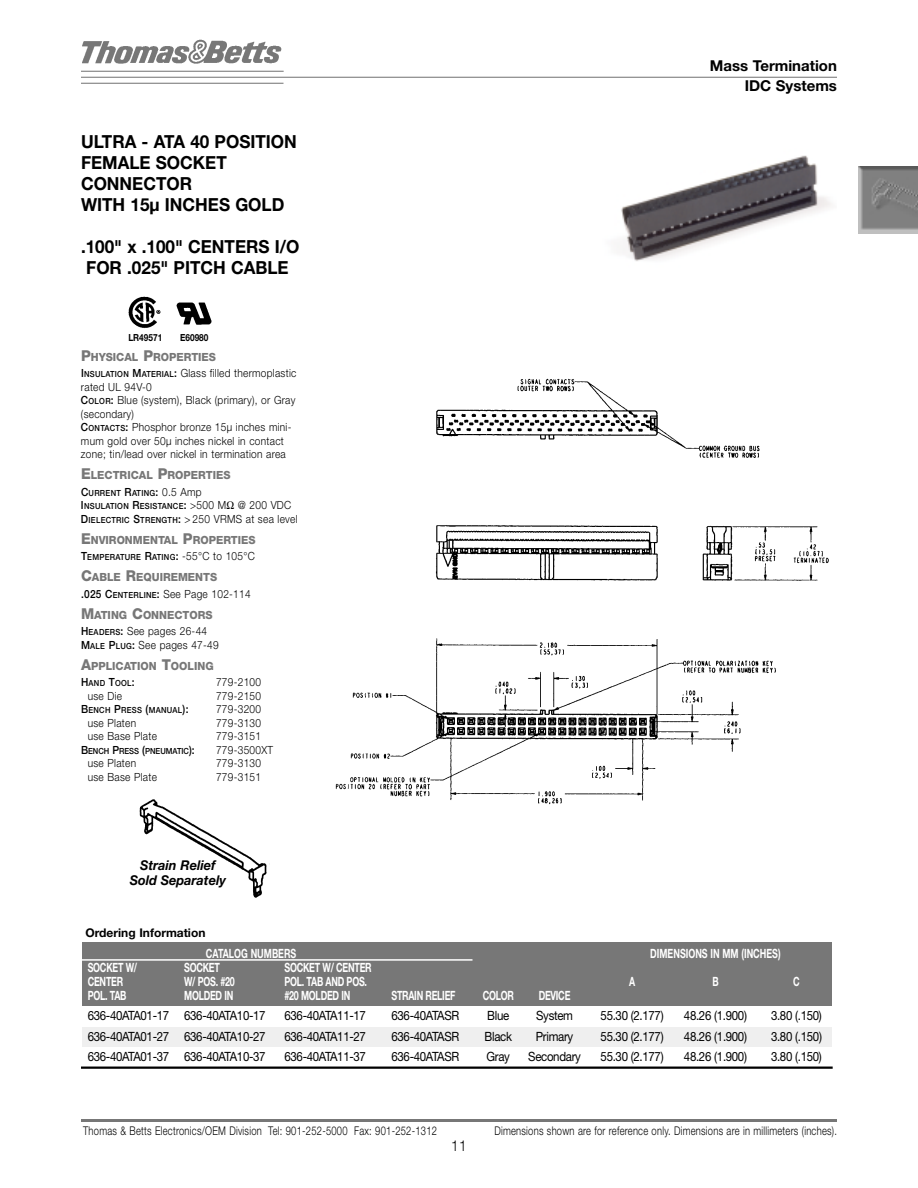
<style>
.page{position:relative;width:918px;height:1188px;background:#fff}
.page>*{position:absolute;margin:0;border:0;box-sizing:border-box;transform-origin:0 0}
.t1{font:700 18px/21px "Helvetica Neue";color:#000;scale:.95 1}
.t2{font:700 15px/19.5px "Helvetica Neue";color:#000;text-align:right}
.t3{font:300 15px "Helvetica Neue";color:#000;scale:.9 1}
.t4{font:italic 700 13.5px/15px "Helvetica Neue";color:#000;text-align:center;scale:.95 1}
.t5{font:12.75px "Helvetica Neue";letter-spacing:-.03em;color:#000;scale:.9 1}
.t6{font:700 12.75px "Helvetica Neue";letter-spacing:-.03em;color:#fff;scale:.7 1}
.t7{font:700 12.75px "Helvetica Neue";color:#fff;scale:.7 1}
.t8{font:300 12px "Helvetica Neue";letter-spacing:.03em;color:#000;scale:.78 1}
.t9{font:700 12px "Helvetica Neue";color:#000}
.t10{font:300 11.25px/13.5px "Helvetica Neue";letter-spacing:.03em;color:#000;scale:.9 1}
.t11{font:800 11.25px/21px "Helvetica Neue";color:#777;scale:.95 1}
.t12{font:700 9.75px "Helvetica Neue";color:#000;scale:.85 1}
.t13{font:500 8.4px/13.5px "Helvetica Neue";letter-spacing:.035em;color:#000;scale:.9 1}
.t14{font:500 8.4px "Helvetica Neue";color:#000;scale:.9 1}
.s1{font-weight:800;font-size:15px;color:#777}
.s2{font-weight:800;color:#777}
.s3{font-weight:500}
.s4{font-weight:500;font-size:8.4px}
.s5{font-size:15px}
.s6{font-size:11.25px}
.s7{font-weight:300;font-size:11.25px}
.s8{font-weight:500;color:#000}
.s9{font-weight:500;font-size:8.4px;color:#000}
.s10{font-weight:300;color:#000}
</style>
<div class="page">
<img style="left:858px;top:167px;width:60px;height:66px">
<img style="left:82px;top:39px;width:200px;height:25px">
<hr style="left:81px;top:71px;width:203px;height:1px;background:#777">
<hr style="left:81px;top:83px;width:203px;height:1px;background:#777">
<hr style="left:81px;top:77px;width:756px;height:1px;background:#777">
<hr style="left:81px;top:1119px;width:756px;height:3px;background:#777">
<img style="left:128px;top:297px;width:33px;height:32px">
<img style="left:176px;top:303px;width:36px;height:22px">
<div style="left:82px;top:942px;width:750px;height:64px;background:#777"></div>
<div style="left:82px;top:1027px;width:750px;height:20px;background:#efefef"></div>
<hr style="left:81px;top:1067px;width:752px;height:2px;background:#000">
<img style="left:335px;top:379px;width:494px;height:426px">
<img style="left:621px;top:155px;width:210px;height:106px">
<img style="left:139px;top:799px;width:131px;height:99px">
<hr style="left:81px;top:959px;width:391px;height:2px;background:#fff">
<h1 class="t1" style="left:81px;top:133px;width:229px">ULTRA - ATA 40 POSITION<br>FEMALE SOCKET<br>CONNECTOR<br>WITH 15µ INCHES GOLD</h1>
<h1 class="t1" style="left:81px;top:238px;width:232px">.100" x .100" CENTERS I/O<br>FOR .025" PITCH CABLE</h1>
<p class="t12" style="left:128px;top:334px;width:41px">LR49571</p>
<p class="t12" style="left:180px;top:334px;width:35px">E60980</p>
<p class="t10" style="left:81px;top:350px;width:241px;line-height:16.5px"><span class="s1">P</span><span class="s2">HYSICAL</span> <span class="s1">P</span><span class="s2">ROPERTIES<br></span><span class="s3">I</span><span class="s4">NSULATION</span> <span class="s3">M</span><span class="s4">ATERIAL</span><span class="s3">:</span> Glass filled thermoplastic</p>
<p class="t10" style="left:81px;top:381px;width:240px">rated UL 94V-0<br><span class="s3">C</span><span class="s4">OLOR</span><span class="s3">:</span> Blue (system), Black (primary), or Gray (secondary)<br><span class="s3">C</span><span class="s4">ONTACTS</span><span class="s3">:</span> Phosphor bronze 15µ inches mini&shy;mum gold over 50µ inches nickel in contact zone; tin/lead over nickel in termination area</p>
<p class="t11" style="left:81px;top:466px;width:159px"><span class="s5">E</span>LECTRICAL <span class="s5">P</span>ROPERTIES</p>
<p class="t13" style="left:81px;top:487px;width:235px"><span class="s6">C</span>URRENT <span class="s6">R</span>ATING<span class="s6">:</span> <span class="s7">0.5 Amp<br></span><span class="s6">I</span>NSULATION <span class="s6">R</span>ESISTANCE<span class="s6">:</span> <span class="s7">&gt;500 M @ 200 VDC</span></p>
<p class="t11" style="left:81px;top:509px;width:230px"><span class="s8">D</span><span class="s9">IELECTRIC</span> <span class="s8">S</span><span class="s9">TRENGTH</span><span class="s8">:</span> <span class="s10">&gt; 250 VRMS at sea level<br></span><span class="s5">E</span>NVIRONMENTAL <span class="s5">P</span>ROPERTIES</p>
<p class="t13" style="left:81px;top:551px;width:195px"><span class="s6">T</span>EMPERATURE <span class="s6">R</span>ATING<span class="s6">:</span> <span class="s7">-55°C to 105°C</span></p>
<p class="t11" style="left:81px;top:570px;width:180px;line-height:16.5px"><span class="s5">C</span>ABLE <span class="s5">R</span>EQUIREMENTS<br><span class="s8">.025 C</span><span class="s9">ENTERLINE</span><span class="s8">:</span> <span class="s10">See Page 102-114</span></p>
<p class="t11" style="left:81px;top:608px;width:140px;line-height:16.5px"><span class="s5">M</span>ATING <span class="s5">C</span>ONNECTORS<br><span class="s8">H</span><span class="s9">EADERS</span><span class="s8">:</span> <span class="s10">See pages 26-44</span></p>
<p class="t11" style="left:81px;top:635px;width:147px"><span class="s8">M</span><span class="s9">ALE</span> <span class="s8">P</span><span class="s9">LUG</span><span class="s8">:</span> <span class="s10">See pages 47-49<br></span><span class="s5">A</span>PPLICATION <span class="s5">T</span>OOLING</p>
<p class="t13" style="left:81px;top:677px;width:61px"><span class="s6">H</span>AND <span class="s6">T</span>OOL<span class="s6">:</span></p>
<p class="t10" style="left:216px;top:677px;width:52px">779-2100</p>
<p class="t10" style="left:88px;top:690px;width:40px">use Die</p>
<p class="t10" style="left:216px;top:690px;width:52px">779-2150</p>
<p class="t13" style="left:81px;top:704px;width:121px"><span class="s6">B</span>ENCH <span class="s6">P</span>RESS <span class="s6">(</span>MANUAL<span class="s6">):</span></p>
<p class="t10" style="left:216px;top:704px;width:52px">779-3200</p>
<p class="t10" style="left:88px;top:717px;width:55px">use Platen</p>
<p class="t10" style="left:216px;top:717px;width:52px">779-3130</p>
<p class="t10" style="left:88px;top:731px;width:78px">use Base Plate</p>
<p class="t10" style="left:216px;top:731px;width:52px">779-3151</p>
<p class="t14" style="left:81px;top:748px;width:128px"><span class="s6">B</span>ENCH <span class="s6">P</span>RESS <span class="s6">(</span>PNEUMATIC<span class="s6">):</span></p>
<p class="t10" style="left:216px;top:744px;width:65px">779-3500XT</p>
<p class="t10" style="left:88px;top:758px;width:55px">use Platen</p>
<p class="t10" style="left:216px;top:758px;width:52px">779-3130</p>
<p class="t10" style="left:88px;top:771px;width:78px">use Base Plate</p>
<p class="t10" style="left:216px;top:771px;width:52px">779-3151</p>
<p class="t4" style="left:130px;top:858px;width:103px">Strain Relief<br>Sold Separately</p>
<p class="t9" style="left:86px;top:928px;width:122px">Ordering Information</p>
<h2 class="t2" style="left:710px;top:57px;width:129px">Mass Termination<br>IDC Systems</h2>
<p class="t7" style="left:206px;top:948px;width:131px">CATALOG NUMBERS</p>
<p class="t7" style="left:650px;top:948px;width:188px">DIMENSIONS IN MM (INCHES)</p>
<p class="t6" style="left:88px;top:963px;width:72px">SOCKET W/</p>
<p class="t6" style="left:184px;top:963px;width:53px">SOCKET</p>
<p class="t6" style="left:284px;top:963px;width:126px">SOCKET W/ CENTER</p>
<p class="t6" style="left:88px;top:977px;width:52px">CENTER</p>
<p class="t6" style="left:184px;top:977px;width:74px">W/ POS. #20</p>
<p class="t6" style="left:284px;top:977px;width:119px">POL. TAB AND POS.</p>
<p class="t6" style="left:629px;top:977px;width:10px">A</p>
<p class="t6" style="left:712px;top:977px;width:10px">B</p>
<p class="t6" style="left:793px;top:977px;width:11px">C</p>
<p class="t6" style="left:88px;top:991px;width:57px">POL. TAB</p>
<p class="t6" style="left:184px;top:991px;width:72px">MOLDED IN</p>
<p class="t6" style="left:284px;top:991px;width:96px">#20 MOLDED IN</p>
<p class="t6" style="left:392px;top:991px;width:93px">STRAIN RELIEF</p>
<p class="t6" style="left:483px;top:991px;width:46px">COLOR</p>
<p class="t6" style="left:539px;top:991px;width:47px">DEVICE</p>
<p class="t5" style="left:88px;top:1011px;width:199px">636-40ATA01-17 636-40ATA10-17</p>
<p class="t5" style="left:284px;top:1011px;width:92px">636-40ATA11-17</p>
<p class="t5" style="left:391px;top:1011px;width:77px">636-40ATASR</p>
<p class="t5" style="left:487px;top:1011px;width:26px">Blue</p>
<p class="t5" style="left:536px;top:1011px;width:42px">System</p>
<p class="t5" style="left:601px;top:1011px;width:72px">55.30 (2.177)</p>
<p class="t5" style="left:684px;top:1011px;width:72px">48.26 (1.900)</p>
<p class="t5" style="left:771px;top:1011px;width:58px">3.80 (.150)</p>
<p class="t5" style="left:88px;top:1032px;width:199px">636-40ATA01-27 636-40ATA10-27</p>
<p class="t5" style="left:284px;top:1032px;width:92px">636-40ATA11-27</p>
<p class="t5" style="left:391px;top:1032px;width:77px">636-40ATASR</p>
<p class="t5" style="left:485px;top:1032px;width:32px">Black</p>
<p class="t5" style="left:536px;top:1032px;width:43px">Primary</p>
<p class="t5" style="left:601px;top:1032px;width:72px">55.30 (2.177)</p>
<p class="t5" style="left:684px;top:1032px;width:72px">48.26 (1.900)</p>
<p class="t5" style="left:771px;top:1032px;width:58px">3.80 (.150)</p>
<p class="t5" style="left:88px;top:1052px;width:199px">636-40ATA01-37 636-40ATA10-37</p>
<p class="t5" style="left:284px;top:1052px;width:92px">636-40ATA11-37</p>
<p class="t5" style="left:391px;top:1052px;width:77px">636-40ATASR</p>
<p class="t5" style="left:487px;top:1052px;width:28px">Gray</p>
<p class="t5" style="left:528px;top:1052px;width:60px">Secondary</p>
<p class="t5" style="left:601px;top:1052px;width:72px">55.30 (2.177)</p>
<p class="t5" style="left:684px;top:1052px;width:72px">48.26 (1.900)</p>
<p class="t5" style="left:771px;top:1052px;width:58px">3.80 (.150)</p>
<p class="t8" style="left:83px;top:1126px;width:455px">Thomas &amp; Betts Electronics/OEM Division Tel: 901-252-5000 Fax: 901-252-1312</p>
<p class="t8" style="left:494px;top:1126px;width:441px">Dimensions shown are for reference only. Dimensions are in millimeters (inches).</p>
<h2 class="t3" style="left:451px;top:1141px;width:19px">11</h2>
</div>
